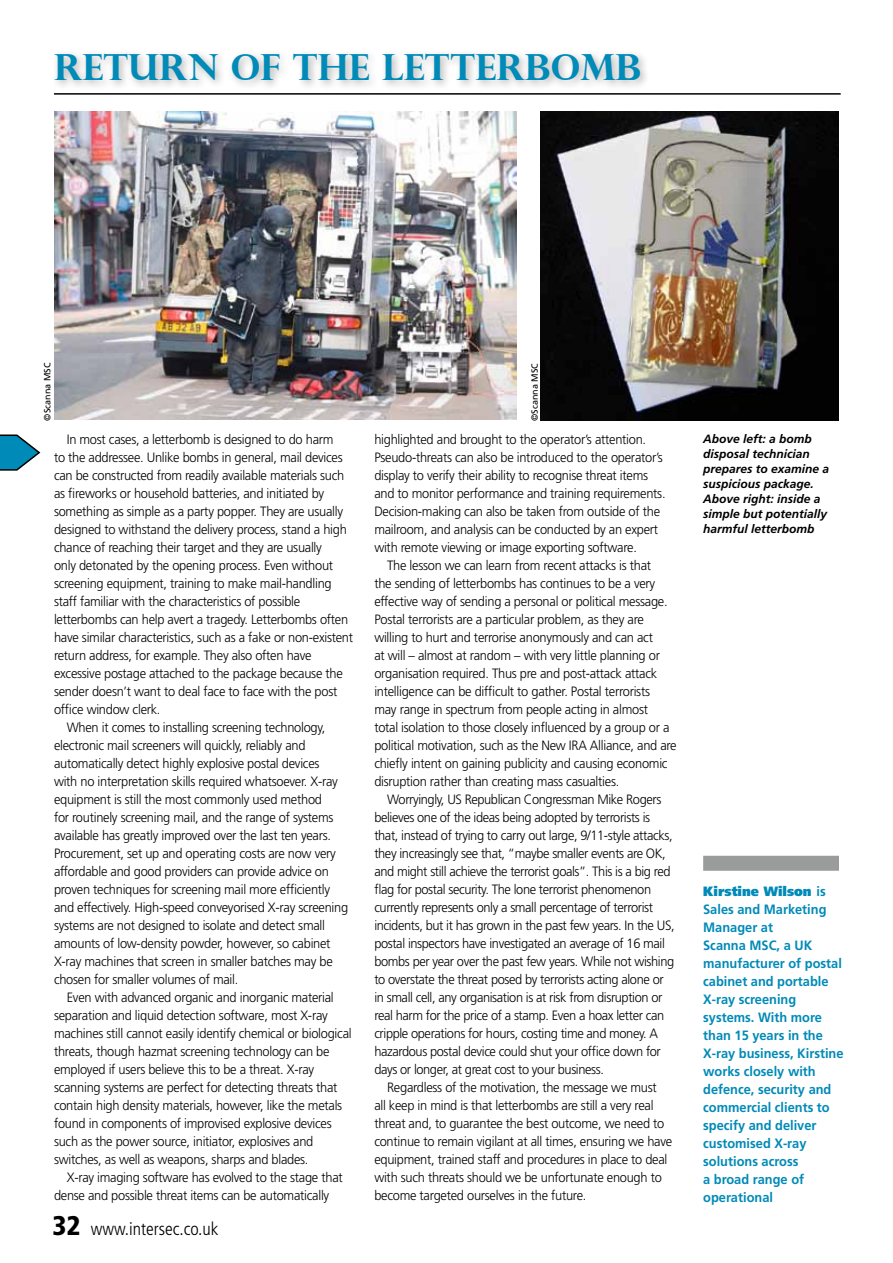
<style>
.page{position:relative;width:893px;height:1263px;background:#fff}
.page>*{position:absolute;margin:0;border:0;box-sizing:border-box;transform-origin:0 0}
.t1{font:700 36px "Perpetua Titling";color:#008ab8}
.t2{font:300 condensed 18px "Frutiger";color:#000}
.t3{font:300 13.5px/18px "Frutiger";letter-spacing:-.02em;color:#000;scale:.95 1}
.t4{font:700 13.5px/18px "Frutiger";color:#008ab8;scale:.95 1}
.t5{font:italic 700 12px/15px "Frutiger";color:#000}
.t6{font:9px "Frutiger";color:#000}
.s1{font-weight:900;font-size:27px}
.s2{font-weight:900}
</style>
<div class="page">
<div style="left:51px;top:49px;width:600px;height:42px;background:#000;opacity:.3"></div>
<hr style="left:54px;top:93px;width:787px;height:2px;background:#000">
<svg style="left:0;top:434px;width:41px;height:37px"></svg>
<img style="left:541px;top:112px;width:298px;height:309px">
<img style="left:54px;top:111px;width:462px;height:308px">
<div style="left:703px;top:856px;width:136px;height:15px;background:#9a9b9b"></div>
<h1 class="t1" style="left:54px;top:45px;width:589px">RETURN OF THE LETTERBOMB</h1>
<p class="t6" style="left:42px;top:421px;width:59px;rotate:-90deg">©Scanna MSC</p>
<p class="t6" style="left:529px;top:421px;width:59px;rotate:-90deg">©Scanna MSC</p>
<p class="t3" style="left:67px;top:431px;width:282px">In most cases, a letterbomb is designed to do harm</p>
<p class="t3" style="left:54px;top:449px;width:305px">to the addressee. Unlike bombs in general, mail devices</p>
<p class="t3" style="left:54px;top:467px;width:307px">can be constructed from readily available materials such</p>
<p class="t3" style="left:54px;top:485px;width:286px">as fireworks or household batteries, and initiated by</p>
<p class="t3" style="left:54px;top:503px;width:306px">something as simple as a party popper. They are usually</p>
<p class="t3" style="left:54px;top:521px;width:310px">designed to withstand the delivery process, stand a high</p>
<p class="t3" style="left:54px;top:539px;width:284px">chance of reaching their target and they are usually</p>
<p class="t3" style="left:54px;top:557px;width:295px">only detonated by the opening process. Even without</p>
<p class="t3" style="left:54px;top:575px;width:294px">screening equipment, training to make mail-handling</p>
<p class="t3" style="left:54px;top:593px;width:261px">staff familiar with the characteristics of possible</p>
<p class="t3" style="left:54px;top:611px;width:311px">letterbombs can help avert a tragedy. Letterbombs often</p>
<p class="t3" style="left:54px;top:629px;width:316px">have similar characteristics, such as a fake or non-existent</p>
<p class="t3" style="left:54px;top:647px;width:273px">return address, for example. They also often have</p>
<p class="t3" style="left:54px;top:665px;width:305px">excessive postage attached to the package because the</p>
<p class="t3" style="left:54px;top:683px;width:300px">sender doesn’t want to deal face to face with the post</p>
<p class="t3" style="left:54px;top:701px;width:114px">office window clerk.</p>
<p class="t3" style="left:67px;top:719px;width:274px">When it comes to installing screening technology,</p>
<p class="t3" style="left:54px;top:737px;width:266px">electronic mail screeners will quickly, reliably and</p>
<p class="t3" style="left:54px;top:755px;width:281px">automatically detect highly explosive postal devices</p>
<p class="t3" style="left:54px;top:773px;width:300px">with no interpretation skills required whatsoever. X-ray</p>
<p class="t3" style="left:54px;top:791px;width:284px">equipment is still the most commonly used method</p>
<p class="t3" style="left:54px;top:808px;width:296px">for routinely screening mail, and the range of systems</p>
<p class="t3" style="left:54px;top:826px;width:293px">available has greatly improved over the last ten years.</p>
<p class="t3" style="left:54px;top:844px;width:298px">Procurement, set up and operating costs are now very</p>
<p class="t3" style="left:54px;top:862px;width:291px">affordable and good providers can provide advice on</p>
<p class="t3" style="left:54px;top:880px;width:292px">proven techniques for screening mail more efficiently</p>
<p class="t3" style="left:54px;top:898px;width:311px">and effectively. High-speed conveyorised X-ray screening</p>
<p class="t3" style="left:54px;top:916px;width:287px">systems are not designed to isolate and detect small</p>
<p class="t3" style="left:54px;top:934px;width:293px">amounts of low-density powder, however, so cabinet</p>
<p class="t3" style="left:54px;top:952px;width:295px">X-ray machines that screen in smaller batches may be</p>
<p class="t3" style="left:54px;top:970px;width:196px">chosen for smaller volumes of mail.</p>
<p class="t3" style="left:67px;top:988px;width:283px">Even with advanced organic and inorganic material</p>
<p class="t3" style="left:54px;top:1006px;width:290px">separation and liquid detection software, most X-ray</p>
<p class="t3" style="left:54px;top:1024px;width:315px">machines still cannot easily identify chemical or biological</p>
<p class="t3" style="left:54px;top:1042px;width:292px">threats, though hazmat screening technology can be</p>
<p class="t3" style="left:54px;top:1060px;width:275px">employed if users believe this to be a threat. X-ray</p>
<p class="t3" style="left:54px;top:1078px;width:300px">scanning systems are perfect for detecting threats that</p>
<p class="t3" style="left:54px;top:1096px;width:305px">contain high density materials, however, like the metals</p>
<p class="t3" style="left:54px;top:1114px;width:294px">found in components of improvised explosive devices</p>
<p class="t3" style="left:54px;top:1132px;width:275px">such as the power source, initiator, explosives and</p>
<p class="t3" style="left:54px;top:1150px;width:269px">switches, as well as weapons, sharps and blades.</p>
<p class="t3" style="left:67px;top:1168px;width:292px">X-ray imaging software has evolved to the stage that</p>
<p class="t3" style="left:54px;top:1186px;width:291px">dense and possible threat items can be automatically</p>
<h2 class="t2" style="left:52px;top:1218px;width:168px"><span class="s1">32</span> www.intersec.co.uk</h2>
<p class="t3" style="left:374px;top:430px;width:308px">highlighted and brought to the operator’s attention.<br>Pseudo-threats can also be introduced to the operator’s display to verify their ability to recognise threat items and to monitor performance and training requirements.<br>Decision-making can also be taken from outside of the mailroom, and analysis can be conducted by an expert with remote viewing or image exporting software.</p>
<p class="t3" style="left:374px;top:556px;width:320px;text-indent:13px">The lesson we can learn from recent attacks is that<br>the sending of letterbombs has continues to be a very effective way of sending a personal or political message.<br>Postal terrorists are a particular problem, as they are willing to hurt and terrorise anonymously and can act<br>at will – almost at random – with very little planning or organisation required. Thus pre and post-attack attack intelligence can be difficult to gather. Postal terrorists<br>may range in spectrum from people acting in almost<br>total isolation to those closely influenced by a group or a political motivation, such as the New IRA Alliance, and are chiefly intent on gaining publicity and causing economic disruption rather than creating mass casualties.</p>
<p class="t3" style="left:374px;top:790px;width:318px;text-indent:13px">Worryingly, US Republican Congressman Mike Rogers believes one of the ideas being adopted by terrorists is that, instead of trying to carry out large, 9/11-style attacks, they increasingly see that, “maybe smaller events are OK, and might still achieve the terrorist goals”. This is a big red flag for postal security. The lone terrorist phenomenon currently represents only a small percentage of terrorist incidents, but it has grown in the past few years. In the US, postal inspectors have investigated an average of 16 mail bombs per year over the past few years. While not wishing to overstate the threat posed by terrorists acting alone or in small cell, any organisation is at risk from disruption or real harm for the price of a stamp. Even a hoax letter can cripple operations for hours, costing time and money. A hazardous postal device could shut your office down for days or longer, at great cost to your business.</p>
<p class="t3" style="left:374px;top:1078px;width:315px;text-indent:13px">Regardless of the motivation, the message we must<br>all keep in mind is that letterbombs are still a very real threat and, to guarantee the best outcome, we need to continue to remain vigilant at all times, ensuring we have equipment, trained staff and procedures in place to deal with such threats should we be unfortunate enough to become targeted ourselves in the future.</p>
<p class="t5" style="left:703px;top:431px;width:128px">Above left: a bomb disposal technician prepares to examine a suspicious package.<br>Above right: inside a simple but potentially harmful letterbomb</p>
<p class="t4" style="left:703px;top:882px;width:149px"><span class="s2">Kirstine Wilson</span> is<br>Sales and Marketing<br>Manager at<br>Scanna MSC, a UK manufacturer of postal cabinet and portable<br>X-ray screening systems. With more than 15 years in the<br>X-ray business, Kirstine works closely with defence, security and commercial clients to specify and deliver customised X-ray solutions across<br>a broad range of operational</p>
</div>
